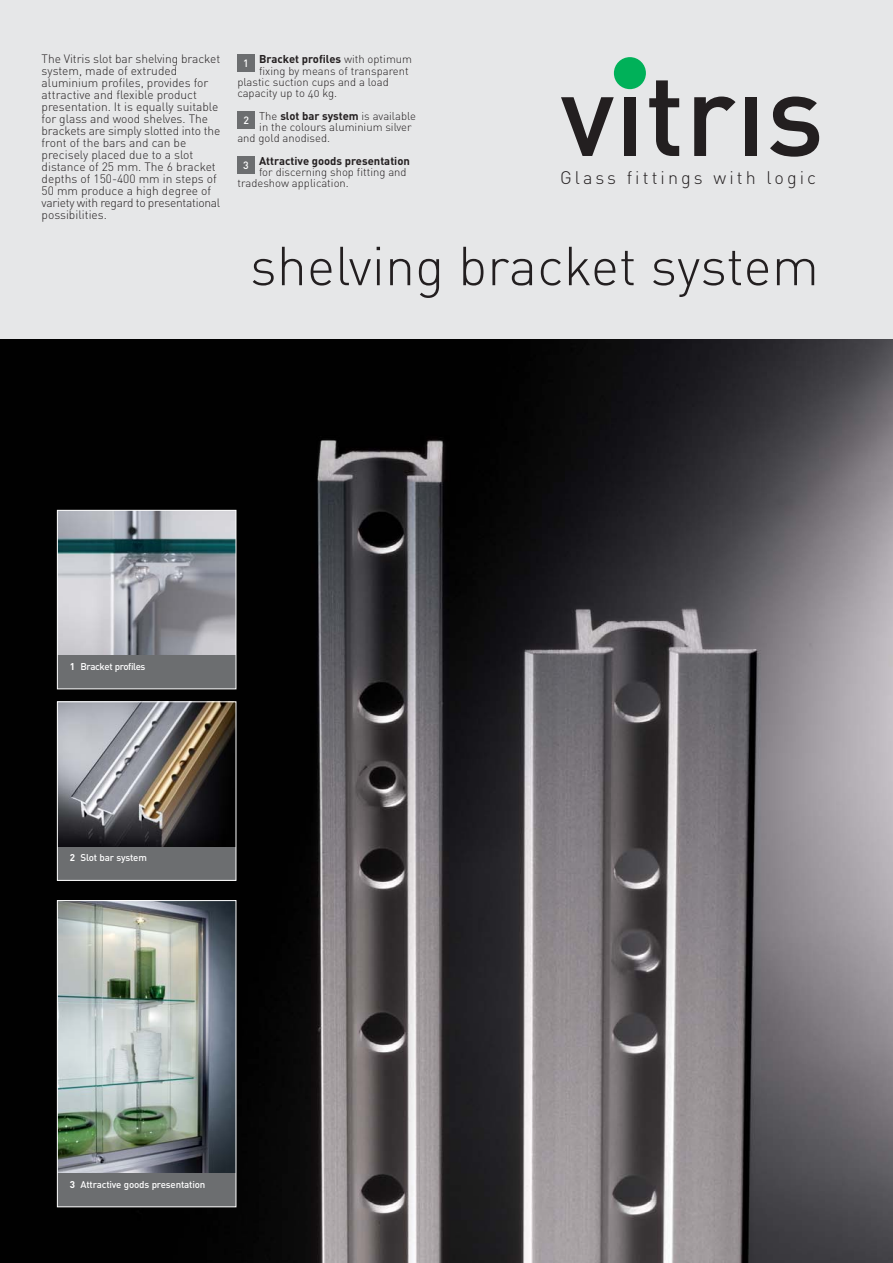
<style>
.page{position:relative;width:893px;height:1263px;background:#fff}
.page>*{position:absolute;margin:0;border:0;box-sizing:border-box;transform-origin:0 0}
.t1{font:300 54px "DIN";color:#231f20}
.t2{font:300 18px "DIN";letter-spacing:.17em;color:#231f20}
.t3{font:300 12px/12px "DIN";color:#231f20}
.t4{font:11.25px/11.2px "DIN Light Alternate";color:#231f20}
.t5{font:700 11.25px "DIN";color:#231f20}
.t6{font:500 10.5px "DIN";color:#fff}
.t7{font:500 9.75px "DIN";letter-spacing:-.015em;color:#fff}
.t8{font:500 9.75px "DIN";letter-spacing:-.035em;color:#fff}
.s1{font-family:"DIN Light Alternate";font-weight:400}
.s2{font-family:"DIN";font-weight:700}
.s3{font-weight:700}
</style>
<div class="page">
<img style="left:0;top:339px;width:893px;height:924px">
<div style="left:0;top:0;width:893px;height:339px;background:#e6e7e8"></div>
<div style="left:237px;top:111px;width:18px;height:18px;background:#6c6e70"></div>
<div style="left:237px;top:157px;width:18px;height:17px;background:#6c6e70"></div>
<div style="left:237px;top:55px;width:18px;height:17px;background:#6c6e70"></div>
<img style="left:59px;top:703px;width:175px;height:144px">
<div style="left:57px;top:847px;width:179px;height:33px;background:#6c6e70"></div>
<div style="left:57px;top:701px;width:179px;height:180px;border:1px solid #fff"></div>
<img style="left:59px;top:902px;width:175px;height:271px">
<div style="left:57px;top:1173px;width:179px;height:34px;background:#6c6e70"></div>
<div style="left:57px;top:900px;width:179px;height:307px;border:1px solid #fff"></div>
<img style="left:59px;top:512px;width:175px;height:143px">
<div style="left:57px;top:655px;width:179px;height:34px;background:#6c6e70"></div>
<div style="left:57px;top:510px;width:179px;height:179px;border:1px solid #fff"></div>
<svg style="left:561px;top:97px;width:53px;height:59px"></svg>
<div style="left:624px;top:97px;width:12px;height:59px;background:#231f20"></div>
<svg style="left:649px;top:80px;width:30px;height:76px"></svg>
<svg style="left:694px;top:97px;width:41px;height:59px"></svg>
<div style="left:745px;top:97px;width:12px;height:59px;background:#231f20"></div>
<svg style="left:770px;top:97px;width:49px;height:60px"></svg>
<div style="left:614px;top:57px;width:32px;height:32px;background:#00b159;border-radius:50%"></div>
<p class="t3" style="left:42px;top:54px;width:180px">The Vitris slot bar shelving bracket system, made of extruded aluminium profiles, provides for attractive and flexible product presentation. It is equally suitable for glass and wood shelves. The brackets are simply slotted into the front of the bars and can be precisely placed due to a slot distance of 25 mm. The 6 bracket depths of 150-400 mm in steps of<br>50 mm produce a high degree of variety with regard to presentational possibilities.</p>
<p class="t5" style="left:259px;top:55px;width:154px">Bracket profiles <span class="s1">with optimum</span></p>
<p class="t6" style="left:243px;top:60px;width:7px">1</p>
<p class="t4" style="left:237px;top:66px;width:173px;text-indent:22px">fixing by means of transparent plastic suction cups and a load capacity up to 40 kg.</p>
<p class="t4" style="left:259px;top:111px;width:158px">The <span class="s2">slot bar system</span> is available</p>
<p class="t4" style="left:259px;top:122px;width:154px">in the colours aluminium silver</p>
<p class="t4" style="left:237px;top:134px;width:94px">and gold anodised.</p>
<p class="t5" style="left:259px;top:157px;width:152px">Attractive goods presentation</p>
<p class="t4" style="left:237px;top:167px;width:171px;text-indent:22px">for discerning shop fitting and tradeshow application.</p>
<p class="t6" style="left:243px;top:116px;width:7px">2</p>
<p class="t6" style="left:243px;top:162px;width:7px">3</p>
<h2 class="t2" style="left:560px;top:172px;width:258px">Glass fittings with logic</h2>
<h1 class="t1" style="left:250px;top:247px;width:570px">shelving bracket system</h1>
<p class="t8" style="left:70px;top:663px;width:77px"><span class="s3">1</span> Bracket profiles</p>
<p class="t7" style="left:70px;top:854px;width:79px"><span class="s3">2</span> Slot bar system</p>
<p class="t7" style="left:70px;top:1181px;width:137px"><span class="s3">3</span> Attractive goods presentation</p>
</div>
